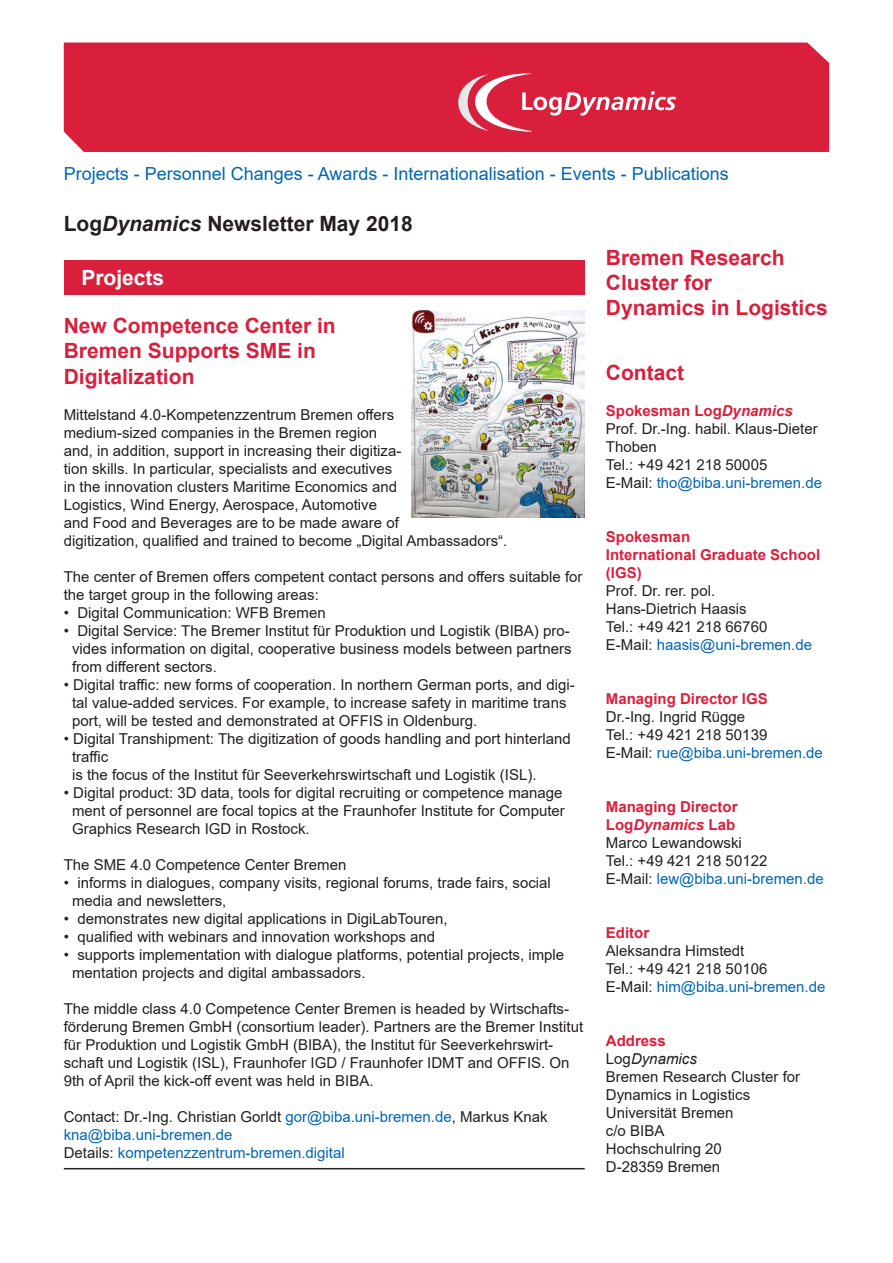
<style>
.page{position:relative;width:893px;height:1263px;background:#fff}
.page>*{position:absolute;margin:0;border:0;box-sizing:border-box;transform-origin:0 0}
.t1{font:700 21px/25.2px "Arial";color:#da1f3d}
.t2{font:700 21px "Arial";color:#231f20}
.t3{font:700 21px "Arial";color:#fff}
.t4{font:18px "Arial";color:#0166b3}
.t5{font:15px/18px "Arial";color:#231f20}
.t6{font:15px/18px "Arial";color:#0166b3}
.t7{font:700 15px/18px "Arial";color:#da1f3d}
.s1{font-style:italic}
.s2{color:#231f20}
.s3{font-weight:700;color:#da1f3d}
.s4{font-weight:700;font-style:italic;color:#da1f3d}
.s5{color:#0166b3}
</style>
<div class="page">
<div style="left:64px;top:260px;width:521px;height:34px;background:#da1f3d"></div>
<img style="left:411px;top:310px;width:173px;height:207px">
<hr style="left:64px;top:1168px;width:521px;height:1px;background:#231f20">
<div style="left:64px;top:43px;width:765px;height:109px;background:#da1f3d"></div>
<svg style="left:448px;top:73px;width:228px;height:59px;background:#df435c"></svg>
<p class="t4" style="left:64px;top:161px;width:666px">Projects - Personnel Changes - Awards - Internationalisation - Events - Publications</p>
<h1 class="t2" style="left:64px;top:209px;width:350px">Log<span class="s1">Dynamics</span> Newsletter May 2018</h1>
<h1 class="t3" style="left:81px;top:263px;width:84px">Projects</h1>
<h1 class="t1" style="left:64px;top:313px;width:273px">New Competence Center in<br>Bremen Supports SME in<br>Digitalization</h1>
<p class="t5" style="left:64px;top:405px;width:445px">Mittelstand 4.0-Kompetenzzentrum Bremen offers<br>medium-sized companies in the Bremen region<br>and, in addition, support in increasing their digitiza-<br>tion skills. In particular, specialists and executives<br>in the innovation clusters Maritime Economics and<br>Logistics, Wind Energy, Aerospace, Automotive<br>and Food and Beverages are to be made aware of<br>digitization, qualified and trained to become „Digital Ambassadors“.</p>
<p class="t5" style="left:64px;top:567px;width:520px">The center of Bremen offers competent contact persons and offers suitable for the target group in the following areas:</p>
<p class="t5" style="left:64px;top:603px;width:263px">• Digital Communication: WFB Bremen</p>
<p class="t5" style="left:72px;top:621px;width:501px;text-align:justify;text-indent:-8px">• Digital Service: The Bremer Institut für Produktion und Logistik (BIBA) pro&shy;vides information on digital, cooperative business models between partners from different sectors.</p>
<p class="t5" style="left:72px;top:675px;width:504px;text-indent:-8px">• Digital traffic: new forms of cooperation. In northern German ports, and digi&shy;tal value-added services. For example, to increase safety in maritime trans port, will be tested and demonstrated at OFFIS in Oldenburg.</p>
<p class="t5" style="left:72px;top:729px;width:500px;text-indent:-8px">• Digital Transhipment: The digitization of goods handling and port hinterland traffic<br>is the focus of the Institut für Seeverkehrswirtschaft und Logistik (ISL).</p>
<p class="t5" style="left:72px;top:783px;width:494px;text-indent:-8px">• Digital product: 3D data, tools for digital recruiting or competence manage ment of personnel are focal topics at the Fraunhofer Institute for Computer<br>Graphics Research IGD in Rostock.</p>
<p class="t5" style="left:64px;top:855px;width:284px">The SME 4.0 Competence Center Bremen</p>
<p class="t5" style="left:72px;top:873px;width:480px;text-indent:-8px">• informs in dialogues, company visits, regional forums, trade fairs, social media and newsletters,</p>
<p class="t5" style="left:64px;top:909px;width:385px">• demonstrates new digital applications in DigiLabTouren,</p>
<p class="t5" style="left:64px;top:927px;width:373px">• qualified with webinars and innovation workshops and</p>
<p class="t5" style="left:72px;top:945px;width:494px;text-indent:-8px">• supports implementation with dialogue platforms, potential projects, imple mentation projects and digital ambassadors.</p>
<p class="t5" style="left:64px;top:999px;width:521px">The middle class 4.0 Competence Center Bremen is headed by Wirtschafts&shy;förderung Bremen GmbH (consortium leader). Partners are the Bremer Institut für Produktion und Logistik GmbH (BIBA), the Institut für Seeverkehrswirt&shy;schaft und Logistik (ISL), Fraunhofer IGD / Fraunhofer IDMT and OFFIS. On 9th of April the kick-off event was held in BIBA.</p>
<p class="t6" style="left:64px;top:1107px;width:485px"><span class="s2">Contact: Dr.-Ing. Christian Gorldt</span> gor@biba.uni-bremen.de<span class="s2">, Markus Knak </span>kna@biba.uni-bremen.de<br><span class="s2">Details:</span> kompetenzzentrum-bremen.digital</p>
<h1 class="t1" style="left:606px;top:245px;width:223px">Bremen Research<br>Cluster for<br>Dynamics in Logistics</h1>
<h1 class="t1" style="left:606px;top:361px;width:80px">Contact</h1>
<p class="t5" style="left:606px;top:402px;width:218px"><span class="s3">Spokesman Log</span><span class="s4">Dynamics<br></span>Prof. Dr.-Ing. habil. Klaus-Dieter<br>Thoben<br>Tel.: +49 421 218 50005<br>E-Mail: <span class="s5">tho@biba.uni-bremen.de</span></p>
<p class="t7" style="left:606px;top:528px;width:216px">Spokesman<br>International Graduate School (IGS)</p>
<p class="t5" style="left:606px;top:582px;width:208px">Prof. Dr. rer. pol.<br>Hans-Dietrich Haasis<br>Tel.: +49 421 218 66760<br>E-Mail: <span class="s5">haasis@uni-bremen.de</span></p>
<p class="t7" style="left:606px;top:690px;width:163px">Managing Director IGS</p>
<p class="t5" style="left:606px;top:708px;width:218px">Dr.-Ing. Ingrid Rügge<br>Tel.: +49 421 218 50139<br>E-Mail: <span class="s5">rue@biba.uni-bremen.de</span></p>
<p class="t5" style="left:606px;top:798px;width:219px"><span class="s3">Managing Director<br>Log</span><span class="s4">Dynamics</span> <span class="s3">Lab<br></span>Marco Lewandowski<br>Tel.: +49 421 218 50122<br>E-Mail: <span class="s5">lew@biba.uni-bremen.de</span></p>
<p class="t7" style="left:606px;top:924px;width:45px">Editor</p>
<p class="t5" style="left:606px;top:942px;width:221px">Aleksandra Himstedt<br>Tel.: +49 421 218 50106<br>E-Mail: <span class="s5">him@biba.uni-bremen.de</span></p>
<p class="t5" style="left:606px;top:1032px;width:196px"><span class="s3">Address<br></span>Log<span class="s1">Dynamics<br></span>Bremen Research Cluster for<br>Dynamics in Logistics<br>Universität Bremen<br>c/o BIBA<br>Hochschulring 20<br>D-28359 Bremen</p>
</div>
